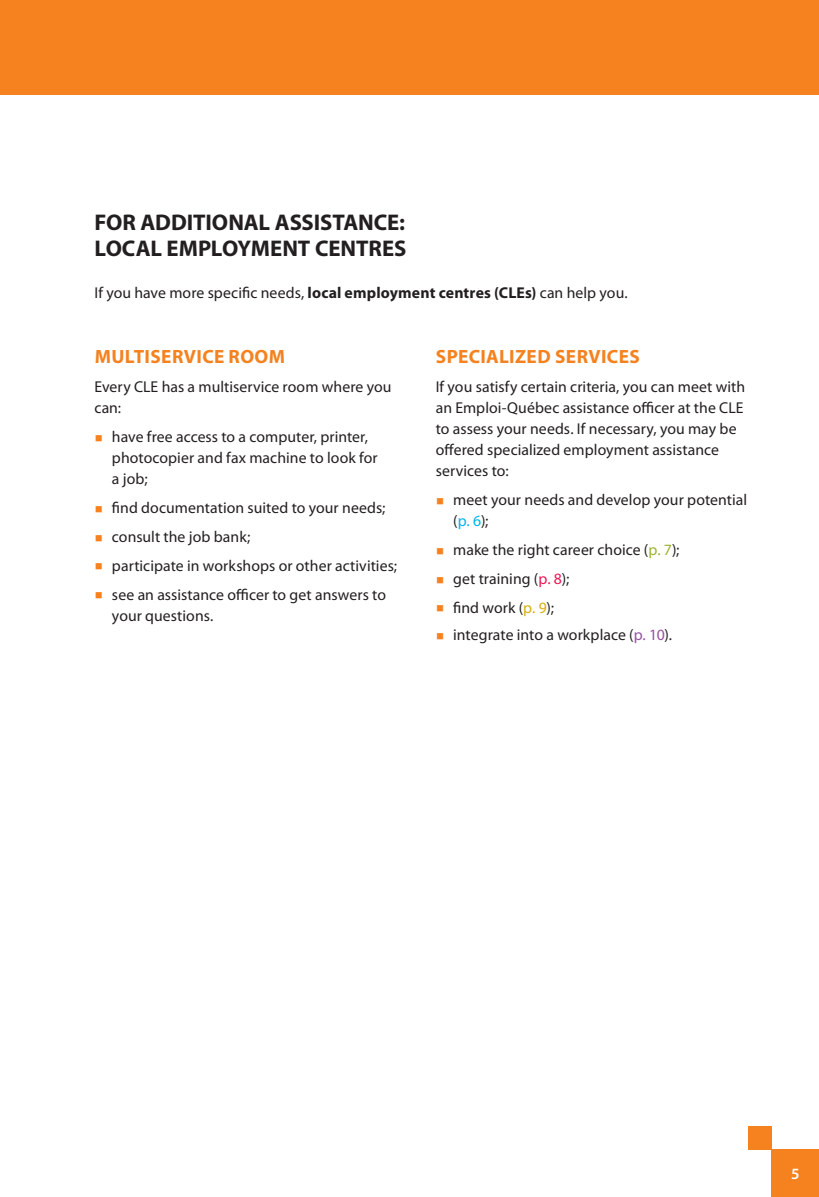
<style>
.page{position:relative;width:819px;height:1197px;background:#fff}
.page>*{position:absolute;margin:0;border:0;box-sizing:border-box;transform-origin:0 0}
.t1{font:700 22.75px/26.2px "Myriad Pro";letter-spacing:-.005em;color:#231f20}
.t2{font:700 19.25px "Myriad Pro";letter-spacing:.02em;color:#f5821f}
.t3{font:15.75px/21px "Myriad Pro";letter-spacing:.005em;color:#231f20}
.t4{font:600 15.75px "Myriad Pro";color:#fff}
.s1{font-weight:700}
.s2{color:#f5821f}
.s3{color:#00b3f0}
.s4{color:#9db22c}
.s5{color:#ed1556}
.s6{color:#d9ae08}
.s7{color:#9a509f}
</style>
<div class="page">
<div style="left:0;top:0;width:819px;height:94px;background:#f5821f"></div>
<div style="left:772px;top:1150px;width:47px;height:47px;background:#f5821f"></div>
<div style="left:748px;top:1126px;width:24px;height:24px;background:#f5821f"></div>
<h1 class="t1" style="left:94px;top:208px;width:313px">FOR ADDITIONAL ASSISTANCE:<br>LOCAL EMPLOYMENT CENTRES</h1>
<p class="t3" style="left:94px;top:282px;width:535px">If you have more specific needs, <span class="s1">local employment centres (CLEs)</span> can help you.</p>
<p class="t2" style="left:95px;top:344px;width:192px">MULTISERVICE ROOM</p>
<p class="t3" style="left:94px;top:376px;width:299px">Every CLE has a multiservice room where you can:</p>
<p class="t3" style="left:112px;top:426px;width:267px;text-indent:-17px"><span class="s2">○</span> have free access to a computer, printer, photocopier and fax machine to look for a job;</p>
<p class="t3" style="left:94px;top:497px;width:292px"><span class="s2">○</span> find documentation suited to your needs;</p>
<p class="t3" style="left:94px;top:526px;width:157px"><span class="s2">○</span> consult the job bank;</p>
<p class="t3" style="left:94px;top:555px;width:304px"><span class="s2">○</span> participate in workshops or other activities;</p>
<p class="t3" style="left:112px;top:583px;width:276px;text-indent:-17px"><span class="s2">○</span> see an assistance officer to get answers to your questions.</p>
<p class="t2" style="left:436px;top:344px;width:205px">SPECIALIZED SERVICES</p>
<p class="t3" style="left:436px;top:376px;width:311px">If you satisfy certain criteria, you can meet with an Emploi-Québec assistance officer at the CLE to assess your needs. If necessary, you may be offered specialized employment assistance services to:</p>
<p class="t3" style="left:453px;top:489px;width:295px;text-indent:-17px"><span class="s2">○</span> meet your needs and develop your potential (<span class="s3">p. 6</span>);</p>
<p class="t3" style="left:436px;top:539px;width:245px"><span class="s2">○</span> make the right career choice (<span class="s4">p. 7</span>);</p>
<p class="t3" style="left:436px;top:568px;width:135px"><span class="s2">○</span> get training (<span class="s5">p. 8</span>);</p>
<p class="t3" style="left:436px;top:597px;width:120px"><span class="s2">○</span> find work (<span class="s6">p. 9</span>);</p>
<p class="t3" style="left:436px;top:624px;width:238px"><span class="s2">○</span> integrate into a workplace (<span class="s7">p. 10</span>).</p>
<p class="t4" style="left:791px;top:1164px;width:10px">5</p>
</div>
